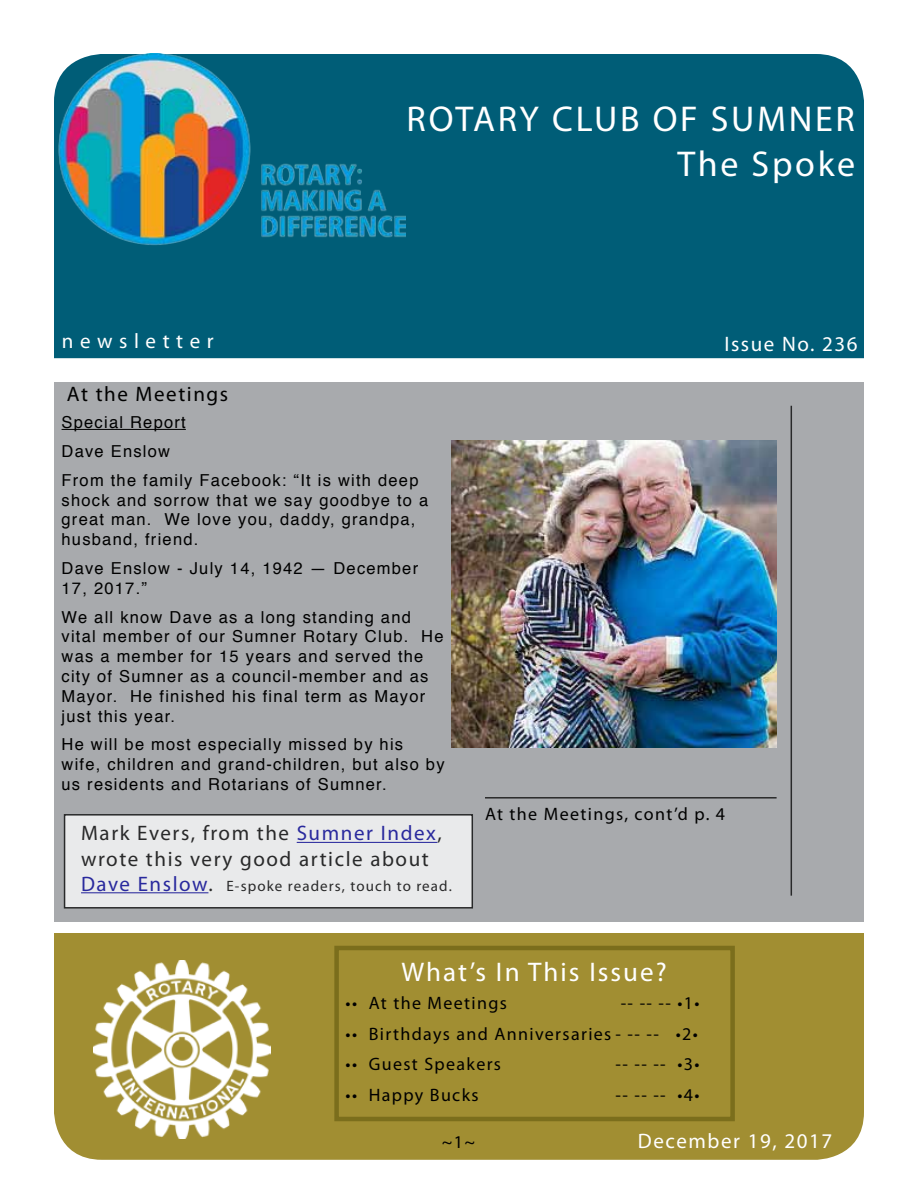
<style>
.page{position:relative;width:918px;height:1188px;background:#fff}
.page>*{position:absolute;margin:0;border:0;box-sizing:border-box;transform-origin:0 0}
.t1{font:36px/45px "Myriad Pro";letter-spacing:.075em;color:#fff;text-align:right}
.t2{font:27px "Myriad Pro";letter-spacing:.075em;color:#fff}
.t3{font:21px/25.2px "Myriad Pro";letter-spacing:.075em;color:#000}
.t4{font:21px "Myriad Pro";letter-spacing:.075em;color:#fff}
.t5{font:18px "Myriad Pro";letter-spacing:.075em;color:#000}
.t6{font:16.5px/19.8px "Helvetica";letter-spacing:.075em;color:#000}
.t7{font:15px "Myriad Pro";letter-spacing:.075em;color:#000}
.s1{color:#009}
.s2{font-size:21px;color:#009}
.s3{font-size:21px}
</style>
<div class="page">
<div style="left:54px;top:54px;width:810px;height:304px;background:#005d77"></div>
<div style="left:54px;top:933px;width:810px;height:227px;background:#a18e32"></div>
<div style="left:54px;top:382px;width:810px;height:540px;background:#a8aaad"></div>
<img style="left:93px;top:961px;width:178px;height:177px">
<img style="left:54px;top:54px;width:351px;height:204px">
<div style="left:65px;top:815px;width:407px;height:93px;background:#e9eaeb"></div>
<hr style="left:297px;top:842px;width:140px;height:1px;background:#009">
<hr style="left:81px;top:892px;width:127px;height:1px;background:#009">
<div style="left:64px;top:814px;width:409px;height:95px;border:2px solid #000"></div>
<div style="left:334px;top:946px;width:401px;height:175px;border:4px solid #7b6e1c"></div>
<hr style="left:62px;top:429px;width:124px;height:1px;background:#000">
<hr style="left:791px;top:406px;width:1px;height:490px;background:#000">
<img style="left:451px;top:441px;width:326px;height:306px">
<hr style="left:485px;top:797px;width:292px;height:2px;background:#000">
<h1 class="t1" style="left:407px;top:96px;width:450px">ROTARY CLUB OF SUMNER<br>The Spoke</h1>
<p class="t4" style="left:62px;top:328px;width:153px">n e w s l e t t e r</p>
<p class="t4" style="left:724px;top:331px;width:135px">Issue No. 236</p>
<p class="t3" style="left:67px;top:381px;width:163px">At the Meetings</p>
<p class="t6" style="left:62px;top:408px;width:359px;line-height:28.8px">Special Report<br>Dave Enslow<br>From the family Facebook: “It is with deep</p>
<p class="t6" style="left:62px;top:490px;width:368px">shock and sorrow that we say goodbye to a great man. We love you, daddy, grandpa, husband, friend.</p>
<p class="t6" style="left:62px;top:559px;width:358px">Dave Enslow - July 14, 1942 — December<br>17, 2017.”</p>
<p class="t6" style="left:62px;top:607px;width:384px">We all know Dave as a long standing and vital member of our Sumner Rotary Club. He was a member for 15 years and served the city of Sumner as a council-member and as Mayor. He finished his final term as Mayor just this year.</p>
<p class="t6" style="left:62px;top:735px;width:385px">He will be most especially missed by his wife, children and grand-children, but also by us residents and Rotarians of Sumner.</p>
<p class="t3" style="left:81px;top:820px;width:362px">Mark Evers, from the <span class="s1">Sumner Index</span>, wrote this very good article about</p>
<p class="t7" style="left:81px;top:876px;width:372px"><span class="s2">Dave Enslow</span><span class="s3">.</span> E-spoke readers, touch to read.</p>
<p class="t5" style="left:485px;top:803px;width:242px">At the Meetings, cont’d p. 4</p>
<h2 class="t2" style="left:402px;top:955px;width:267px">What’s In This Issue?</h2>
<p class="t5" style="left:346px;top:992px;width:163px">•• At the Meetings</p>
<p class="t5" style="left:621px;top:992px;width:80px">-- -- -- •1•</p>
<p class="t5" style="left:346px;top:1022px;width:354px">•• Birthdays and Anniversaries - -- -- •2•</p>
<p class="t5" style="left:346px;top:1053px;width:157px">•• Guest Speakers</p>
<p class="t5" style="left:616px;top:1053px;width:86px">-- -- -- •3•</p>
<p class="t5" style="left:346px;top:1084px;width:135px">•• Happy Bucks</p>
<p class="t5" style="left:616px;top:1084px;width:86px">-- -- -- •4•</p>
<p class="t5" style="left:442px;top:1130px;width:35px">~1~</p>
<p class="t4" style="left:638px;top:1128px;width:196px">December 19, 2017</p>
</div>
